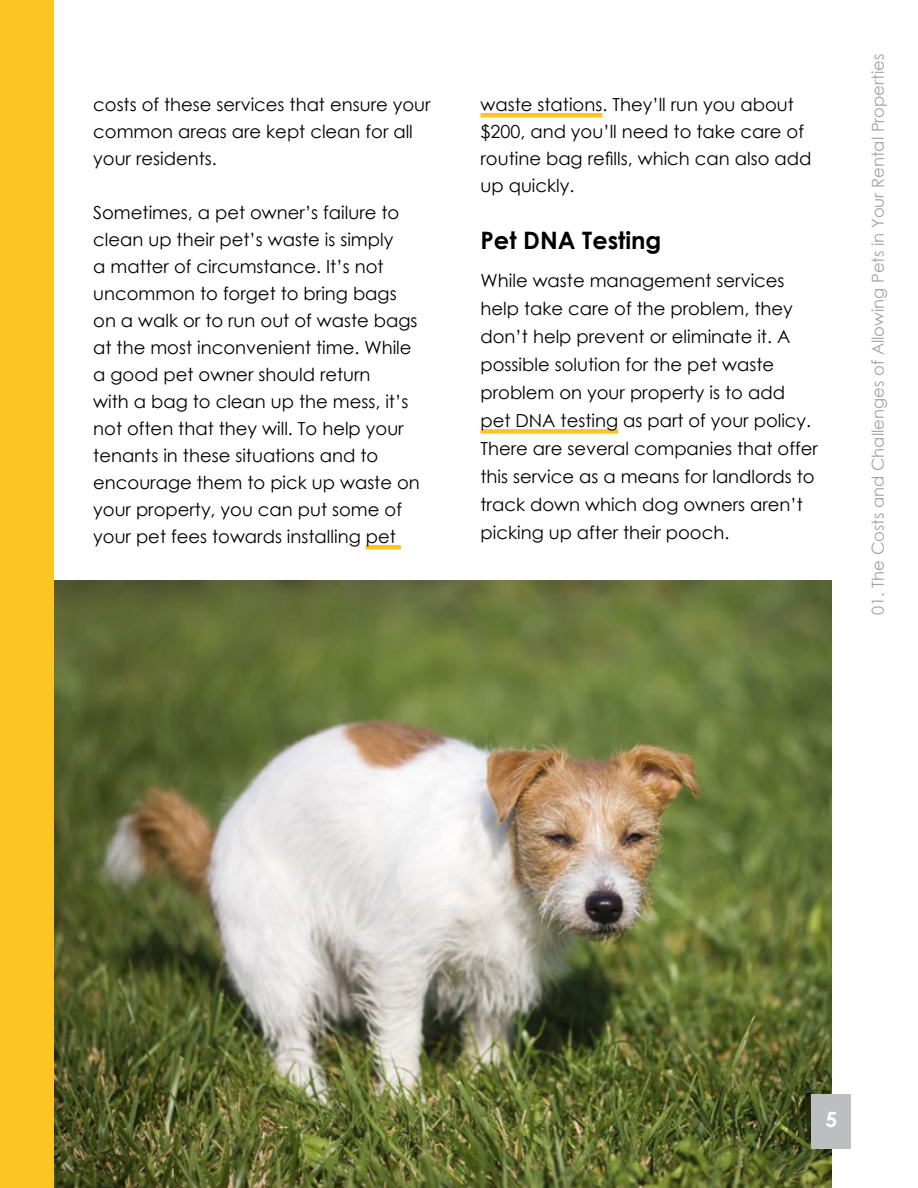
<style>
.page{position:relative;width:918px;height:1188px;background:#fff}
.page>*{position:absolute;margin:0;border:0;box-sizing:border-box;transform-origin:0 0}
.t1{font:700 24px "Century Gothic";color:#000}
.t2{font:700 21px "Aesthet Nova";color:#fff}
.t3{font:700 21px "Century Gothic";color:#fff}
.t4{font:18px/27px "Century Gothic";color:#000}
.t5{font:16.5px "Century Gothic";color:#a1a3a6}
</style>
<div class="page">
<img style="left:54px;top:580px;width:777px;height:608px">
<hr style="left:366px;top:545px;width:35px;height:4px;background:#fcc425">
<hr style="left:481px;top:113px;width:121px;height:4px;background:#fcc425">
<div style="left:481px;top:429px;width:137px;height:5px;background:#fcc425"></div>
<div style="left:811px;top:1094px;width:39px;height:55px;background:#bcbec0"></div>
<div style="left:0;top:0;width:54px;height:1188px;background:#fcc523"></div>
<p class="t4" style="left:93px;top:90px;width:339px">costs of these services that ensure your common areas are kept clean for all your residents.</p>
<p class="t4" style="left:93px;top:198px;width:328px">Sometimes, a pet owner’s failure to clean up their pet’s waste is simply<br>a matter of circumstance. It’s not uncommon to forget to bring bags on a walk or to run out of waste bags at the most inconvenient time. While a good pet owner should return<br>with a bag to clean up the mess, it’s not often that they will. To help your tenants in these situations and to encourage them to pick up waste on your property, you can put some of your pet fees towards installing pet</p>
<p class="t4" style="left:481px;top:90px;width:332px">waste stations. They’ll run you about $200, and you’ll need to take care of routine bag refills, which can also add up quickly.</p>
<h1 class="t1" style="left:481px;top:225px;width:182px">Pet DNA Testing</h1>
<p class="t4" style="left:481px;top:267px;width:339px;line-height:27.9px">While waste management services help take care of the problem, they don’t help prevent or eliminate it. A possible solution for the pet waste problem on your property is to add pet DNA testing as part of your policy.<br>There are several companies that offer this service as a means for landlords to track down which dog owners aren’t picking up after their pooch.</p>
<p class="t5" style="left:866px;top:615px;width:563px;rotate:-90deg">01. The Costs and Challenges of Allowing Pets in Your Rental Properties</p>
<p class="t3" style="left:826px;top:1106px;width:13px">5</p>
<p class="t2" style="left:826px;top:1107px;width:9px">1</p>
</div>
